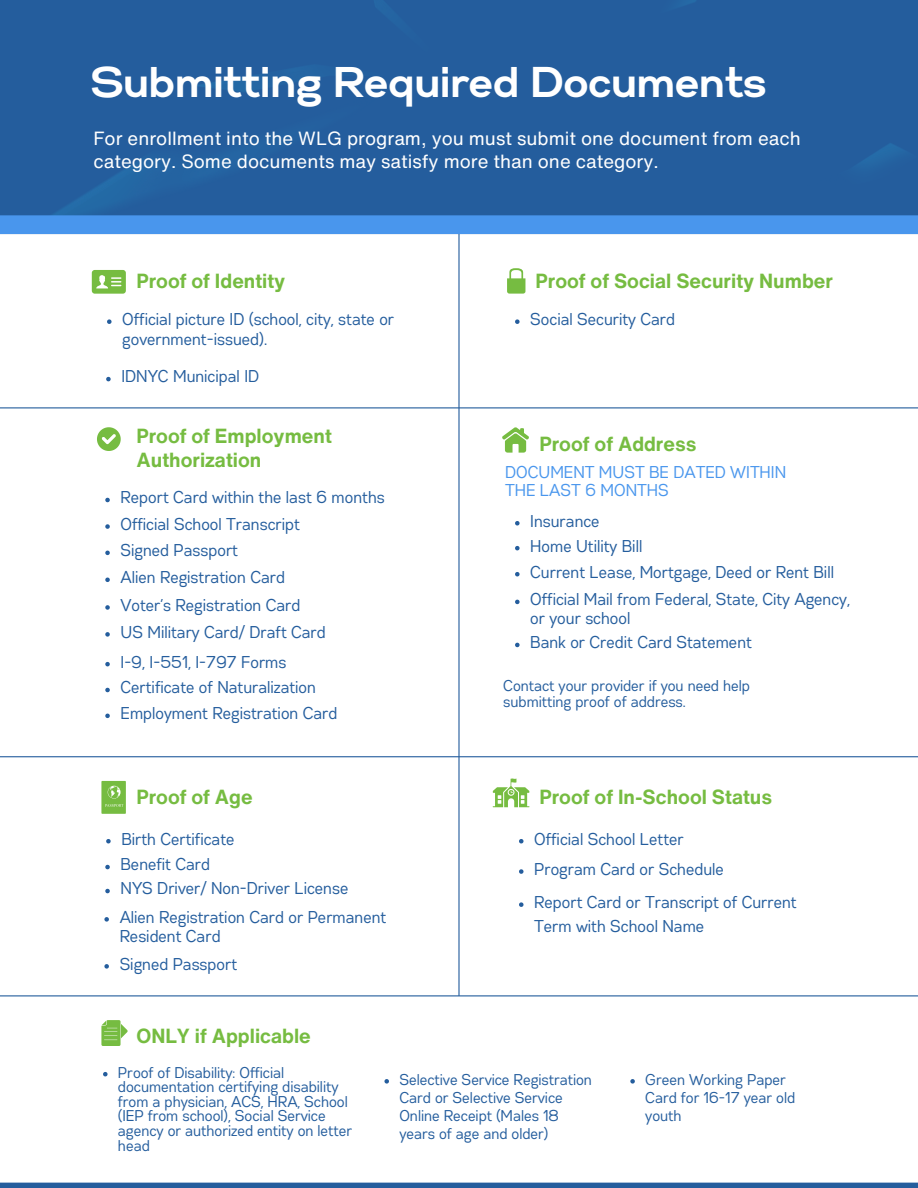
<style>
.page{position:relative;width:918px;height:1188px;background:#fff}
.page>*{position:absolute;margin:0;border:0;box-sizing:border-box;transform-origin:0 0}
.t1{font:700 42.9px "Gabriel Sans";color:#fff}
.t2{font:700 19.95px/23.7px "Helvetica Now Text";color:#76bc41}
.t3{font:18.6px/23.7px "Helvetica Now Text";color:#fff}
.t4{font:17.1px/19.2px "Gabriel Sans Cond";color:#245d9d}
.t5{font:17.1px/18px "Gabriel Sans Cond";color:#4996ed}
.t6{font:15.6px/14.7px "Gabriel Sans Cond";color:#245d9d}
</style>
<div class="page">
<div style="left:0;top:0;width:918px;height:215px;background:#245d9d"></div>
<svg style="left:92px;top:270px;width:34px;height:24px"></svg>
<hr style="left:0;top:407px;width:918px;height:1px;background:#245d9d">
<hr style="left:458px;top:215px;width:2px;height:781px;background:#245d9d">
<svg style="left:507px;top:268px;width:18px;height:26px"></svg>
<svg style="left:97px;top:427px;width:24px;height:24px"></svg>
<hr style="left:0;top:756px;width:918px;height:1px;background:#245d9d">
<div style="left:0;top:215px;width:918px;height:19px;background:#4996ed"></div>
<div style="left:101px;top:781px;width:25px;height:33px;background:#76bc41"></div>
<svg style="left:105px;top:786px;width:18px;height:21px"></svg>
<svg style="left:502px;top:427px;width:27px;height:26px"></svg>
<div style="left:0;top:1183px;width:918px;height:5px;background:#245d9d"></div>
<hr style="left:0;top:995px;width:918px;height:1px;background:#245d9d">
<svg style="left:493px;top:778px;width:36px;height:29px"></svg>
<svg style="left:101px;top:1020px;width:26px;height:26px"></svg>
<svg style="left:107px;top:319px;width:5px;height:5px"></svg>
<svg style="left:106px;top:377px;width:5px;height:4px"></svg>
<svg style="left:515px;top:319px;width:5px;height:5px"></svg>
<svg style="left:105px;top:498px;width:5px;height:4px"></svg>
<svg style="left:105px;top:524px;width:5px;height:5px"></svg>
<svg style="left:105px;top:551px;width:5px;height:4px"></svg>
<svg style="left:105px;top:578px;width:5px;height:4px"></svg>
<svg style="left:105px;top:605px;width:5px;height:5px"></svg>
<svg style="left:105px;top:632px;width:5px;height:5px"></svg>
<svg style="left:105px;top:662px;width:5px;height:4px"></svg>
<svg style="left:105px;top:688px;width:5px;height:4px"></svg>
<svg style="left:105px;top:714px;width:5px;height:4px"></svg>
<svg style="left:106px;top:839px;width:5px;height:4px"></svg>
<svg style="left:105px;top:865px;width:5px;height:4px"></svg>
<svg style="left:105px;top:889px;width:5px;height:4px"></svg>
<svg style="left:104px;top:964px;width:5px;height:5px"></svg>
<svg style="left:104px;top:917px;width:5px;height:5px"></svg>
<svg style="left:515px;top:546px;width:5px;height:4px"></svg>
<svg style="left:515px;top:572px;width:5px;height:4px"></svg>
<svg style="left:515px;top:643px;width:5px;height:4px"></svg>
<svg style="left:515px;top:521px;width:5px;height:5px"></svg>
<svg style="left:515px;top:600px;width:5px;height:4px"></svg>
<svg style="left:103px;top:1072px;width:5px;height:4px"></svg>
<svg style="left:384px;top:1079px;width:5px;height:5px"></svg>
<svg style="left:630px;top:1079px;width:5px;height:5px"></svg>
<svg style="left:519px;top:839px;width:5px;height:4px"></svg>
<svg style="left:519px;top:869px;width:5px;height:5px"></svg>
<svg style="left:519px;top:902px;width:5px;height:5px"></svg>
<h1 class="t1" style="left:92px;top:63px;width:677px">Submitting Required Documents</h1>
<h3 class="t3" style="left:94px;top:126px;width:709px">For enrollment into the WLG program, you must submit one document from each category. Some documents may satisfy more than one category.</h3>
<p class="t2" style="left:137px;top:269px;width:150px">Proof of Identity</p>
<h2 class="t4" style="left:123px;top:310px;width:273px;line-height:20.2px">Official picture ID (school, city, state or government-issued).</h2>
<p class="t4" style="left:122px;top:368px;width:139px">IDNYC Municipal ID</p>
<p class="t2" style="left:137px;top:424px;width:197px">Proof of Employment<br>Authorization</p>
<p class="t4" style="left:121px;top:489px;width:266px">Report Card within the last 6 months</p>
<p class="t4" style="left:121px;top:515px;width:181px">Official School Transcript</p>
<h2 class="t4" style="left:121px;top:542px;width:119px">Signed Passport</h2>
<p class="t4" style="left:121px;top:569px;width:166px">Alien Registration Card</p>
<p class="t4" style="left:121px;top:596px;width:181px">Voter’s Registration Card</p>
<p class="t4" style="left:121px;top:623px;width:207px">US Military Card/ Draft Card</p>
<p class="t4" style="left:121px;top:653px;width:167px">I-9, I-551, I-797 Forms</p>
<p class="t4" style="left:121px;top:679px;width:197px">Certificate of Naturalization</p>
<p class="t4" style="left:121px;top:705px;width:218px">Employment Registration Card</p>
<p class="t2" style="left:137px;top:784px;width:118px">Proof of Age</p>
<p class="t4" style="left:122px;top:830px;width:115px">Birth Certificate</p>
<p class="t4" style="left:121px;top:856px;width:91px">Benefit Card</p>
<p class="t4" style="left:121px;top:880px;width:229px">NYS Driver/ Non-Driver License</p>
<h4 class="t4" style="left:120px;top:908px;width:268px">Alien Registration Card or Permanent<br>Resident Card</h4>
<h2 class="t4" style="left:120px;top:955px;width:119px">Signed Passport</h2>
<h2 class="t2" style="left:536px;top:269px;width:299px">Proof of Social Security Number</h2>
<p class="t4" style="left:531px;top:311px;width:146px">Social Security Card</p>
<p class="t2" style="left:540px;top:431px;width:159px">Proof of Address</p>
<p class="t5" style="left:506px;top:464px;width:283px">DOCUMENT MUST BE DATED WITHIN<br>THE LAST 6 MONTHS</p>
<p class="t4" style="left:531px;top:512px;width:71px">Insurance</p>
<p class="t4" style="left:531px;top:537px;width:114px">Home Utility Bill</p>
<p class="t4" style="left:531px;top:563px;width:305px">Current Lease, Mortgage, Deed or Rent Bill</p>
<p class="t4" style="left:531px;top:591px;width:321px">Official Mail from Federal, State, City Agency, or your school</p>
<p class="t4" style="left:531px;top:634px;width:223px">Bank or Credit Card Statement</p>
<p class="t6" style="left:504px;top:678px;width:248px;line-height:16.8px">Contact your provider if you need help submitting proof of address.</p>
<p class="t2" style="left:540px;top:784px;width:234px">Proof of In-School Status</p>
<p class="t4" style="left:535px;top:830px;width:151px">Official School Letter</p>
<p class="t4" style="left:535px;top:860px;width:191px">Program Card or Schedule</p>
<p class="t4" style="left:535px;top:891px;width:264px;line-height:23.7px">Report Card or Transcript of Current<br>Term with School Name</p>
<p class="t2" style="left:137px;top:1023px;width:176px">ONLY if Applicable</p>
<h2 class="t6" style="left:118px;top:1066px;width:236px">Proof of Disability: Official documentation certifying disability from a physician, ACS, HRA, School (IEP from school), Social Service agency or authorized entity on letter head</h2>
<p class="t4" style="left:522px;top:1069px;width:283px;line-height:21.3px">DOCUMENT MUST BE DATED WITHIN<br>THE LAST 6 MONTHS</p>
<h2 class="t6" style="left:400px;top:1071px;width:194px;line-height:18px">Selective Service Registration<br>Card or Selective Service<br>Online Receipt (Males 18 years of age and older)</h2>
<p class="t6" style="left:646px;top:1071px;width:151px;line-height:18px">Green Working Paper<br>Card for 16-17 year old youth</p>
</div>
